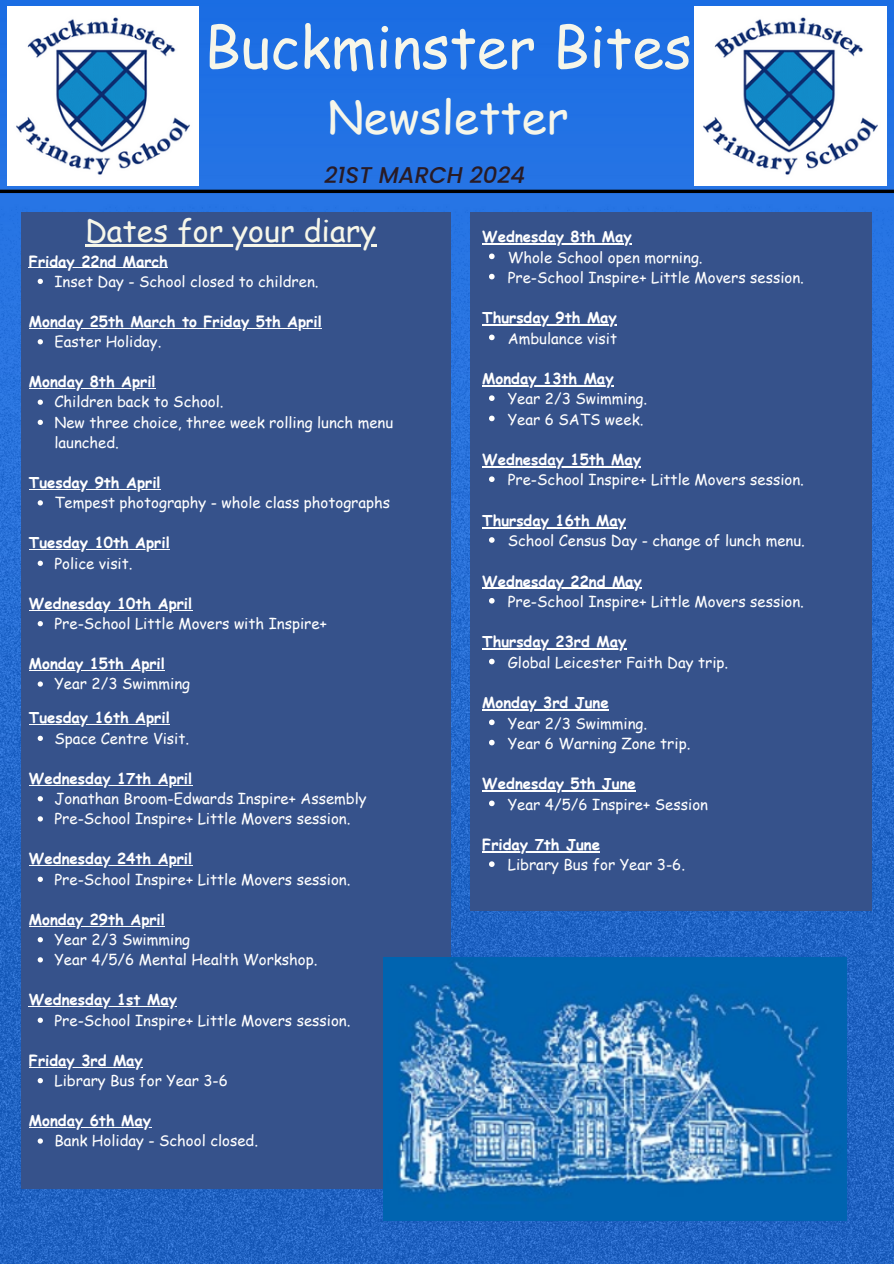
<style>
.page{position:relative;width:894px;height:1264px;background:#fff}
.page>*{position:absolute;margin:0;border:0;box-sizing:border-box;transform-origin:0 0}
.t1{font:57.45px "Comic Sans MS";color:#f6f6e9}
.t2{font:45.45px "Comic Sans MS";color:#f6f6e9}
.t3{font:30.45px "Comic Sans MS";color:#f6f6e9}
.t4{font:italic 500 22.8px "Poppins";color:#291b25}
.t5{font:15px/20.1px "Comic Sans MS";color:#fff}
.t6{font:700 15px "Comic Sans MS";color:#fff}
</style>
<div class="page">
<img style="left:0;top:0;width:893px;height:1263px">
<div style="left:22px;top:212px;width:428px;height:976px;background:#36528b"></div>
<img style="left:7px;top:6px;width:191px;height:179px">
<div style="left:470px;top:212px;width:401px;height:698px;background:#36528b"></div>
<hr style="left:0;top:190px;width:893px;height:3px;background:#000">
<img style="left:694px;top:6px;width:191px;height:179px">
<img style="left:383px;top:957px;width:463px;height:262px">
<hr style="left:85px;top:244px;width:291px;height:2px;background:#f6f6e9">
<hr style="left:29px;top:267px;width:139px;height:1px;background:#fff">
<svg style="left:38px;top:279px;width:5px;height:5px"></svg>
<hr style="left:29px;top:328px;width:293px;height:1px;background:#fff">
<svg style="left:38px;top:339px;width:5px;height:5px"></svg>
<hr style="left:29px;top:388px;width:127px;height:1px;background:#fff">
<svg style="left:38px;top:399px;width:5px;height:6px"></svg>
<svg style="left:38px;top:420px;width:5px;height:5px"></svg>
<hr style="left:29px;top:489px;width:132px;height:1px;background:#fff">
<svg style="left:38px;top:500px;width:5px;height:5px"></svg>
<hr style="left:29px;top:549px;width:141px;height:1px;background:#fff">
<svg style="left:38px;top:560px;width:5px;height:6px"></svg>
<hr style="left:29px;top:609px;width:163px;height:1px;background:#fff">
<svg style="left:38px;top:621px;width:5px;height:5px"></svg>
<hr style="left:29px;top:670px;width:136px;height:1px;background:#fff">
<svg style="left:38px;top:681px;width:5px;height:5px"></svg>
<hr style="left:29px;top:724px;width:141px;height:1px;background:#fff">
<svg style="left:38px;top:735px;width:5px;height:6px"></svg>
<hr style="left:29px;top:784px;width:163px;height:1px;background:#fff">
<svg style="left:38px;top:796px;width:5px;height:5px"></svg>
<svg style="left:38px;top:816px;width:5px;height:5px"></svg>
<hr style="left:29px;top:865px;width:163px;height:1px;background:#fff">
<svg style="left:38px;top:876px;width:5px;height:6px"></svg>
<hr style="left:29px;top:925px;width:136px;height:1px;background:#fff">
<svg style="left:38px;top:937px;width:5px;height:5px"></svg>
<svg style="left:38px;top:957px;width:5px;height:5px"></svg>
<hr style="left:29px;top:1006px;width:148px;height:1px;background:#fff">
<svg style="left:38px;top:1017px;width:5px;height:5px"></svg>
<hr style="left:29px;top:1066px;width:114px;height:1px;background:#fff">
<svg style="left:38px;top:1078px;width:5px;height:5px"></svg>
<hr style="left:29px;top:1127px;width:122px;height:1px;background:#fff">
<svg style="left:38px;top:1138px;width:5px;height:5px"></svg>
<hr style="left:482px;top:243px;width:149px;height:1px;background:#fff">
<svg style="left:489px;top:253px;width:5px;height:6px"></svg>
<svg style="left:489px;top:274px;width:5px;height:5px"></svg>
<hr style="left:482px;top:324px;width:134px;height:1px;background:#fff">
<svg style="left:489px;top:334px;width:5px;height:6px"></svg>
<hr style="left:482px;top:385px;width:131px;height:1px;background:#fff">
<svg style="left:489px;top:395px;width:5px;height:6px"></svg>
<svg style="left:489px;top:415px;width:5px;height:6px"></svg>
<hr style="left:482px;top:466px;width:158px;height:1px;background:#fff">
<svg style="left:489px;top:476px;width:5px;height:6px"></svg>
<hr style="left:482px;top:527px;width:144px;height:1px;background:#fff">
<svg style="left:489px;top:537px;width:5px;height:6px"></svg>
<hr style="left:482px;top:588px;width:159px;height:1px;background:#fff">
<svg style="left:489px;top:598px;width:5px;height:5px"></svg>
<hr style="left:482px;top:648px;width:144px;height:1px;background:#fff">
<svg style="left:489px;top:658px;width:5px;height:6px"></svg>
<hr style="left:482px;top:709px;width:126px;height:1px;background:#fff">
<svg style="left:489px;top:719px;width:5px;height:6px"></svg>
<svg style="left:489px;top:739px;width:5px;height:6px"></svg>
<hr style="left:482px;top:790px;width:153px;height:1px;background:#fff">
<svg style="left:489px;top:800px;width:5px;height:6px"></svg>
<hr style="left:482px;top:851px;width:118px;height:1px;background:#fff">
<svg style="left:489px;top:861px;width:5px;height:6px"></svg>
<h3 class="t1" style="left:204px;top:5px;width:489px">Buckminster Bites</h3>
<h3 class="t2" style="left:327px;top:84px;width:242px">Newsletter</h3>
<h2 class="t4" style="left:324px;top:159px;width:202px">21ST MARCH 2024</h2>
<h4 class="t3" style="left:85px;top:208px;width:292px">Dates for your diary</h4>
<p class="t6" style="left:29px;top:250px;width:140px">Friday 22nd March</p>
<h4 class="t5" style="left:54px;top:270px;width:265px">Inset Day - School closed to children.</h4>
<p class="t6" style="left:29px;top:310px;width:294px">Monday 25th March to Friday 5th April</p>
<h4 class="t5" style="left:54px;top:331px;width:108px">Easter Holiday.</h4>
<p class="t6" style="left:29px;top:371px;width:128px">Monday 8th April</p>
<p class="t5" style="left:54px;top:391px;width:171px">Children back to School.</p>
<h4 class="t5" style="left:54px;top:411px;width:340px">New three choice, three week rolling lunch menu launched.</h4>
<p class="t6" style="left:29px;top:471px;width:133px">Tuesday 9th April</p>
<h4 class="t5" style="left:54px;top:492px;width:337px">Tempest photography - whole class photographs</h4>
<p class="t6" style="left:29px;top:532px;width:142px">Tuesday 10th April</p>
<h4 class="t5" style="left:54px;top:552px;width:80px">Police visit.</h4>
<p class="t6" style="left:29px;top:592px;width:165px">Wednesday 10th April</p>
<h4 class="t5" style="left:54px;top:612px;width:274px">Pre-School Little Movers with Inspire+</h4>
<p class="t6" style="left:29px;top:652px;width:137px">Monday 15th April</p>
<h4 class="t5" style="left:54px;top:673px;width:137px">Year 2/3 Swimming</h4>
<p class="t6" style="left:29px;top:707px;width:142px">Tuesday 16th April</p>
<h4 class="t5" style="left:54px;top:727px;width:136px">Space Centre Visit.</h4>
<p class="t6" style="left:29px;top:767px;width:165px">Wednesday 17th April</p>
<p class="t5" style="left:54px;top:787px;width:314px">Jonathan Broom-Edwards Inspire+ Assembly</p>
<h4 class="t5" style="left:54px;top:808px;width:297px">Pre-School Inspire+ Little Movers session.</h4>
<p class="t6" style="left:29px;top:847px;width:165px">Wednesday 24th April</p>
<h4 class="t5" style="left:54px;top:868px;width:297px">Pre-School Inspire+ Little Movers session.</h4>
<p class="t6" style="left:29px;top:908px;width:137px">Monday 29th April</p>
<p class="t5" style="left:54px;top:928px;width:137px">Year 2/3 Swimming</p>
<h4 class="t5" style="left:54px;top:949px;width:264px">Year 4/5/6 Mental Health Workshop.</h4>
<p class="t6" style="left:29px;top:988px;width:150px">Wednesday 1st May</p>
<h4 class="t5" style="left:54px;top:1009px;width:297px">Pre-School Inspire+ Little Movers session.</h4>
<p class="t6" style="left:29px;top:1049px;width:115px">Friday 3rd May</p>
<h4 class="t5" style="left:54px;top:1069px;width:175px">Library Bus for Year 3-6</h4>
<p class="t6" style="left:29px;top:1109px;width:124px">Monday 6th May</p>
<h4 class="t5" style="left:54px;top:1130px;width:205px">Bank Holiday - School closed.</h4>
<p class="t6" style="left:482px;top:226px;width:151px">Wednesday 8th May</p>
<p class="t5" style="left:507px;top:246px;width:196px">Whole School open morning.</p>
<h4 class="t5" style="left:507px;top:267px;width:298px">Pre-School Inspire+ Little Movers session.</h4>
<p class="t6" style="left:482px;top:307px;width:136px">Thursday 9th May</p>
<h4 class="t5" style="left:507px;top:327px;width:111px">Ambulance visit</h4>
<p class="t6" style="left:482px;top:367px;width:133px">Monday 13th May</p>
<p class="t5" style="left:507px;top:388px;width:141px">Year 2/3 Swimming.</p>
<h4 class="t5" style="left:507px;top:408px;width:137px">Year 6 SATS week.</h4>
<p class="t6" style="left:482px;top:448px;width:160px">Wednesday 15th May</p>
<h4 class="t5" style="left:507px;top:469px;width:298px">Pre-School Inspire+ Little Movers session.</h4>
<p class="t6" style="left:482px;top:509px;width:145px">Thursday 16th May</p>
<h4 class="t5" style="left:507px;top:530px;width:298px">School Census Day - change of lunch menu.</h4>
<p class="t6" style="left:482px;top:570px;width:161px">Wednesday 22nd May</p>
<h4 class="t5" style="left:507px;top:591px;width:298px">Pre-School Inspire+ Little Movers session.</h4>
<p class="t6" style="left:482px;top:631px;width:145px">Thursday 23rd May</p>
<h4 class="t5" style="left:507px;top:651px;width:222px">Global Leicester Faith Day trip.</h4>
<p class="t6" style="left:482px;top:691px;width:128px">Monday 3rd June</p>
<p class="t5" style="left:507px;top:712px;width:141px">Year 2/3 Swimming.</p>
<h4 class="t5" style="left:507px;top:732px;width:184px">Year 6 Warning Zone trip.</h4>
<p class="t6" style="left:482px;top:772px;width:155px">Wednesday 5th June</p>
<h4 class="t5" style="left:507px;top:793px;width:202px">Year 4/5/6 Inspire+ Session</h4>
<p class="t6" style="left:482px;top:833px;width:119px">Friday 7th June</p>
<p class="t5" style="left:507px;top:854px;width:179px">Library Bus for Year 3-6.</p>
</div>
